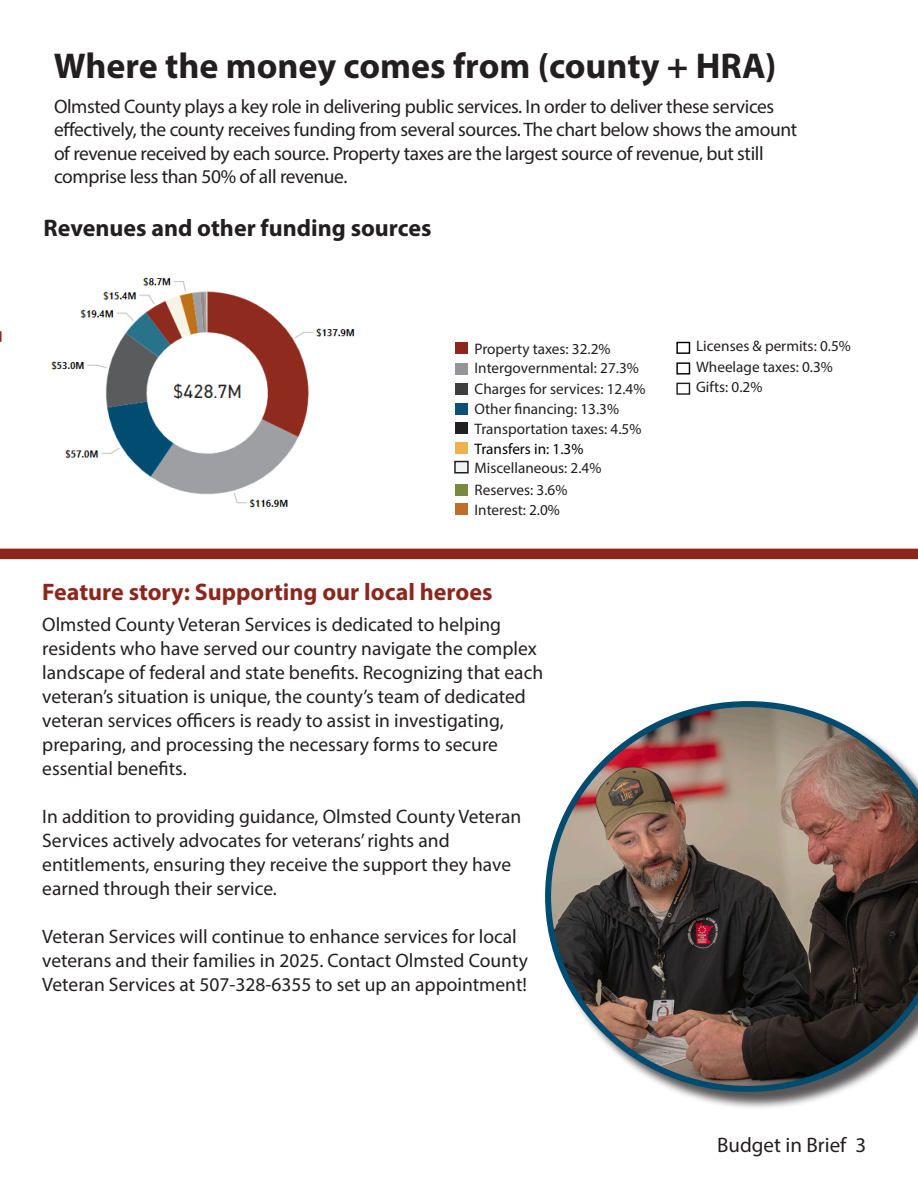
<style>
.page{position:relative;width:918px;height:1188px;background:#fff}
.page>*{position:absolute;margin:0;border:0;box-sizing:border-box;transform-origin:0 0}
.t1{font:700 36px "Myriad Pro";color:#231f20}
.t2{font:700 24px "Myriad Pro";color:#8d271d}
.t3{font:700 24px "Myriad Pro";color:#231f20}
.t4{font:21px "Myriad Pro";color:#231f20}
.t5{font:19.5px/24px "Myriad Pro";color:#231f20}
.t6{font:19.5px/23.4px "Myriad Pro";letter-spacing:-.02em;color:#231f20}
.t7{font:15.15px/19px "Myriad Pro";color:#231f20}
.s1{color:#000}
</style>
<div class="page">
<div style="left:0;top:549px;width:918px;height:10px;background:#8d271d"></div>
<svg style="left:0;top:331px;width:2px;height:11px"></svg>
<div style="left:455px;top:342px;width:13px;height:12px;background:#8d271d"></div>
<div style="left:455px;top:422px;width:13px;height:11px;background:#231f20"></div>
<div style="left:455px;top:384px;width:13px;height:11px;background:#3e3e3f"></div>
<div style="left:455px;top:443px;width:13px;height:11px;background:#eeb151"></div>
<div style="left:455px;top:504px;width:13px;height:11px;background:#bc6f28"></div>
<div style="left:676px;top:383px;width:14px;height:12px;border:1px solid #231f20"></div>
<div style="left:455px;top:462px;width:13px;height:11px;background:#f1f4f4"></div>
<div style="left:454px;top:461px;width:15px;height:13px;border:2px solid #231f20"></div>
<div style="left:676px;top:362px;width:14px;height:13px;background:#fff;border:1px solid #000"></div>
<div style="left:676px;top:342px;width:14px;height:12px;background:#fff;border:1px solid #000"></div>
<div style="left:455px;top:403px;width:13px;height:11px;background:#0e4f76"></div>
<img style="left:51px;top:277px;width:304px;height:231px">
<div style="left:455px;top:363px;width:13px;height:11px;background:#939598"></div>
<div style="left:455px;top:484px;width:13px;height:12px;background:#7a8941"></div>
<div style="left:547px;top:703px;width:371px;height:407px;background:#231f20;opacity:.75"></div>
<img style="left:545px;top:701px;width:373px;height:391px">
<h1 class="t1" style="left:54px;top:42px;width:724px">Where the money comes from (county + HRA)</h1>
<p class="t6" style="left:54px;top:95px;width:745px">Olmsted County plays a key role in delivering public services. In order to deliver these services effectively, the county receives funding from several sources. The chart below shows the amount of revenue received by each source. Property taxes are the largest source of revenue, but still comprise less than 50% of all revenue.</p>
<h2 class="t3" style="left:44px;top:212px;width:389px">Revenues and other funding sources</h2>
<p class="t7" style="left:475px;top:339px;width:138px">Property taxes: 32.2%</p>
<p class="t7" style="left:475px;top:358px;width:166px">Intergovernmental: 27.3%</p>
<p class="t7" style="left:475px;top:379px;width:172px">Charges for services: 12.4%</p>
<p class="t7" style="left:475px;top:400px;width:146px">Other financing: 13.3%</p>
<p class="t7" style="left:475px;top:419px;width:168px">Transportation taxes: 4.5%</p>
<p class="t7" style="left:475px;top:439px;width:128px"><span class="s1">Transfers in: 1.3%<br></span>Miscellaneous: 2.4%</p>
<p class="t7" style="left:475px;top:480px;width:94px">Reserves: 3.6%</p>
<p class="t7" style="left:475px;top:500px;width:87px">Interest: 2.0%</p>
<h2 class="t2" style="left:42px;top:576px;width:452px">Feature story: Supporting our local heroes</h2>
<p class="t5" style="left:42px;top:612px;width:502px">Olmsted County Veteran Services is dedicated to helping residents who have served our country navigate the complex landscape of federal and state benefits. Recognizing that each veteran’s situation is unique, the county’s team of dedicated veteran services officers is ready to assist in investigating, preparing, and processing the necessary forms to secure essential benefits.</p>
<p class="t5" style="left:42px;top:804px;width:480px">In addition to providing guidance, Olmsted County Veteran Services actively advocates for veterans’ rights and entitlements, ensuring they receive the support they have earned through their service.</p>
<p class="t5" style="left:42px;top:924px;width:487px">Veteran Services will continue to enhance services for local veterans and their families in 2025. Contact Olmsted County<br>Veteran Services at 507-328-6355 to set up an appointment!</p>
<p class="t7" style="left:696px;top:336px;width:156px">Licenses &amp; permits: 0.5%</p>
<p class="t7" style="left:696px;top:357px;width:138px">Wheelage taxes: 0.3%</p>
<p class="t7" style="left:696px;top:378px;width:68px">Gifts: 0.2%</p>
<p class="t4" style="left:717px;top:1132px;width:151px">Budget in Brief 3</p>
</div>
